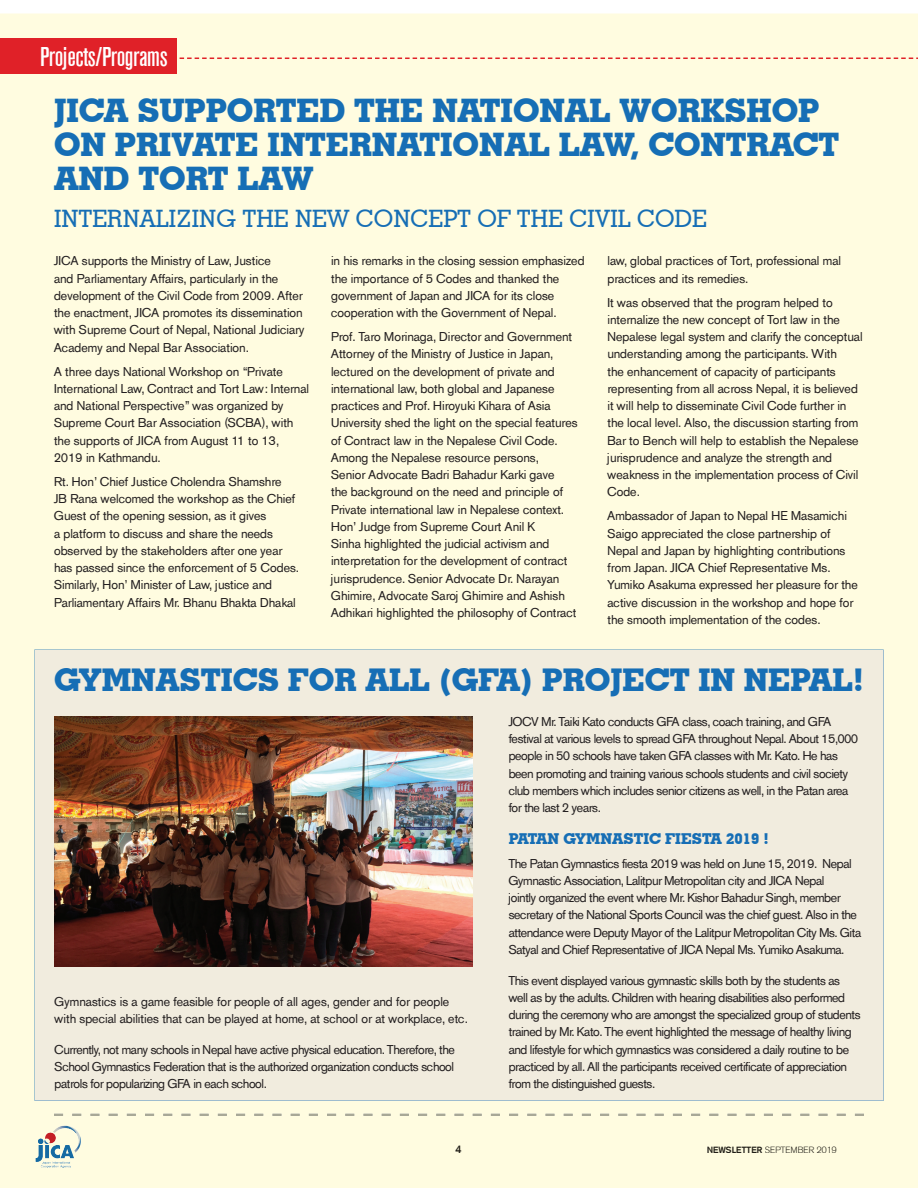
<style>
.page{position:relative;width:918px;height:1188px;background:#fff}
.page>*{position:absolute;margin:0;border:0;box-sizing:border-box;transform-origin:0 0}
.t1{font:700 32.4px/34.2px "Geometric Slab 703 BT Xtra";color:#166eb5}
.t2{font:700 31.35px "Geometric Slab 703 BT Xtra";color:#166eb5}
.t3{font:500 27px "A750 Sans Cd";color:#fff}
.t4{font:500 24px "Geometric Slab 703 BT";color:#166eb5}
.t5{font:700 15px "Geometric Slab 703 BT Xtra";color:#166eb5}
.t6{font:12.75px/17.2px "A750 Sans";color:#231f20}
.t7{font:12.75px/17.2px "A750 Sans";letter-spacing:-.03em;color:#231f20}
.t8{font:500 10.8px "A750 Sans";color:#231f20}
.t9{font:300 9px "A750 Sans";color:#231f20}
.s1{font-weight:500}
</style>
<div class="page">
<div style="left:0;top:14px;width:918px;height:1174px;background:#fffce0"></div>
<div style="left:708px;top:1146px;width:54px;height:7px;background:#fffce0"></div>
<div style="left:765px;top:1146px;width:71px;height:7px;background:#fffce0"></div>
<svg style="left:456px;top:1146px;width:5px;height:7px"></svg>
<svg style="left:855px;top:1114px;width:9px;height:2px"></svg>
<svg style="left:837px;top:1114px;width:9px;height:2px"></svg>
<svg style="left:818px;top:1114px;width:10px;height:2px"></svg>
<svg style="left:800px;top:1114px;width:9px;height:2px"></svg>
<svg style="left:782px;top:1114px;width:9px;height:2px"></svg>
<svg style="left:764px;top:1114px;width:9px;height:2px"></svg>
<svg style="left:746px;top:1114px;width:9px;height:2px"></svg>
<svg style="left:727px;top:1114px;width:10px;height:2px"></svg>
<svg style="left:709px;top:1114px;width:9px;height:2px"></svg>
<svg style="left:691px;top:1114px;width:9px;height:2px"></svg>
<svg style="left:673px;top:1114px;width:9px;height:2px"></svg>
<svg style="left:655px;top:1114px;width:9px;height:2px"></svg>
<svg style="left:636px;top:1114px;width:10px;height:2px"></svg>
<svg style="left:618px;top:1114px;width:9px;height:2px"></svg>
<svg style="left:600px;top:1114px;width:9px;height:2px"></svg>
<svg style="left:582px;top:1114px;width:9px;height:2px"></svg>
<svg style="left:564px;top:1114px;width:9px;height:2px"></svg>
<svg style="left:545px;top:1114px;width:10px;height:2px"></svg>
<svg style="left:527px;top:1114px;width:9px;height:2px"></svg>
<svg style="left:509px;top:1114px;width:9px;height:2px"></svg>
<svg style="left:491px;top:1114px;width:9px;height:2px"></svg>
<svg style="left:473px;top:1114px;width:9px;height:2px"></svg>
<svg style="left:454px;top:1114px;width:10px;height:2px"></svg>
<svg style="left:436px;top:1114px;width:9px;height:2px"></svg>
<svg style="left:418px;top:1114px;width:9px;height:2px"></svg>
<svg style="left:400px;top:1114px;width:9px;height:2px"></svg>
<svg style="left:382px;top:1114px;width:9px;height:2px"></svg>
<svg style="left:363px;top:1114px;width:10px;height:2px"></svg>
<svg style="left:345px;top:1114px;width:9px;height:2px"></svg>
<svg style="left:327px;top:1114px;width:9px;height:2px"></svg>
<svg style="left:309px;top:1114px;width:9px;height:2px"></svg>
<svg style="left:291px;top:1114px;width:9px;height:2px"></svg>
<svg style="left:272px;top:1114px;width:10px;height:2px"></svg>
<svg style="left:254px;top:1114px;width:9px;height:2px"></svg>
<svg style="left:236px;top:1114px;width:9px;height:2px"></svg>
<svg style="left:218px;top:1114px;width:9px;height:2px"></svg>
<svg style="left:200px;top:1114px;width:9px;height:2px"></svg>
<svg style="left:181px;top:1114px;width:10px;height:2px"></svg>
<svg style="left:163px;top:1114px;width:9px;height:2px"></svg>
<svg style="left:145px;top:1114px;width:9px;height:2px"></svg>
<svg style="left:127px;top:1114px;width:9px;height:2px"></svg>
<svg style="left:109px;top:1114px;width:9px;height:2px"></svg>
<svg style="left:90px;top:1114px;width:10px;height:2px"></svg>
<svg style="left:72px;top:1114px;width:9px;height:2px"></svg>
<svg style="left:54px;top:1114px;width:9px;height:2px"></svg>
<svg style="left:36px;top:1138px;width:8px;height:24px"></svg>
<svg style="left:177px;top:58px;width:741px;height:1px"></svg>
<div style="left:0;top:39px;width:177px;height:35px;background:#e02128"></div>
<div style="left:35px;top:650px;width:849px;height:451px;background:#f1ecde"></div>
<img style="left:54px;top:716px;width:418px;height:251px">
<img style="left:53px;top:1126px;width:23px;height:8px">
<h3 class="t3" style="left:40px;top:42px;width:129px">Projects/Programs</h3>
<h1 class="t1" style="left:54px;top:93px;width:787px">JICA SUPPORTED THE NATIONAL WORKSHOP<br>ON PRIVATE INTERNATIONAL LAW, CONTRACT<br>AND TORT LAW</h1>
<h3 class="t4" style="left:54px;top:204px;width:654px">INTERNALIZING THE NEW CONCEPT OF THE CIVIL CODE</h3>
<p class="t6" style="left:54px;top:252px;width:252px">JICA supports the Ministry of Law, Justice<br>and Parliamentary Affairs, particularly in the development of the Civil Code from 2009. After the enactment, JICA promotes its dissemination with Supreme Court of Nepal, National Judiciary Academy and Nepal Bar Association.</p>
<p class="t6" style="left:54px;top:363px;width:257px">A three days National Workshop on “Private International Law, Contract and Tort Law: Internal and National Perspective” was organized by Supreme Court Bar Association (SCBA), with the supports of JICA from August 11 to 13, 2019 in Kathmandu.</p>
<p class="t6" style="left:54px;top:473px;width:246px">Rt. Hon’ Chief Justice Cholendra Shamshre<br>JB Rana welcomed the workshop as the Chief Guest of the opening session, as it gives<br>a platform to discuss and share the needs observed by the stakeholders after one year has passed since the enforcement of 5 Codes.<br>Similarly, Hon’ Minister of Law, justice and Parliamentary Affairs Mr. Bhanu Bhakta Dhakal</p>
<p class="t6" style="left:331px;top:252px;width:255px">in his remarks in the closing session emphasized the importance of 5 Codes and thanked the government of Japan and JICA for its close cooperation with the Government of Nepal.</p>
<p class="t6" style="left:331px;top:328px;width:248px">Prof. Taro Morinaga, Director and Government Attorney of the Ministry of Justice in Japan, lectured on the development of private and international law, both global and Japanese practices and Prof. Hiroyuki Kihara of Asia University shed the light on the special features of Contract law in the Nepalese Civil Code.<br>Among the Nepalese resource persons,<br>Senior Advocate Badri Bahadur Karki gave<br>the background on the need and principle of Private international law in Nepalese context.<br>Hon’ Judge from Supreme Court Anil K<br>Sinha highlighted the judicial activism and interpretation for the development of contract jurisprudence. Senior Advocate Dr. Narayan Ghimire, Advocate Saroj Ghimire and Ashish Adhikari highlighted the philosophy of Contract</p>
<p class="t6" style="left:607px;top:252px;width:235px">law, global practices of Tort, professional mal practices and its remedies.</p>
<p class="t6" style="left:607px;top:294px;width:257px">It was observed that the program helped to internalize the new concept of Tort law in the Nepalese legal system and clarify the conceptual understanding among the participants. With<br>the enhancement of capacity of participants representing from all across Nepal, it is believed it will help to disseminate Civil Code further in the local level. Also, the discussion starting from Bar to Bench will help to establish the Nepalese jurisprudence and analyze the strength and weakness in the implementation process of Civil Code.</p>
<p class="t6" style="left:607px;top:507px;width:252px">Ambassador of Japan to Nepal HE Masamichi Saigo appreciated the close partnership of Nepal and Japan by highlighting contributions from Japan. JICA Chief Representative Ms.<br>Yumiko Asakuma expressed her pleasure for the active discussion in the workshop and hope for the smooth implementation of the codes.</p>
<h2 class="t2" style="left:54px;top:661px;width:812px">GYMNASTICS FOR ALL (GFA) PROJECT IN NEPAL!</h2>
<p class="t6" style="left:55px;top:993px;width:414px">Gymnastics is a game feasible for people of all ages, gender and for people with special abilities that can be played at home, at school or at workplace, etc.</p>
<p class="t6" style="left:55px;top:1041px;width:402px;text-align:justify">Currently, not many schools in Nepal have active physical education. Therefore, the School Gymnastics Federation that is the authorized organization conducts school patrols for popularizing GFA in each school.</p>
<p class="t7" style="left:509px;top:713px;width:351px">JOCV Mr. Taiki Kato conducts GFA class, coach training, and GFA festival at various levels to spread GFA throughout Nepal. About 15,000 people in 50 schools have taken GFA classes with Mr. Kato. He has been promoting and training various schools students and civil society club members which includes senior citizens as well, in the Patan area for the last 2 years.</p>
<p class="t5" style="left:509px;top:829px;width:262px">PATAN GYMNASTIC FIESTA 2019 !</p>
<p class="t7" style="left:509px;top:855px;width:354px">The Patan Gymnastics fiesta 2019 was held on June 15, 2019. Nepal Gymnastic Association, Lalitpur Metropolitan city and JICA Nepal<br>jointly organized the event where Mr. Kishor Bahadur Singh, member secretary of the National Sports Council was the chief guest. Also in the attendance were Deputy Mayor of the Lalitpur Metropolitan City Ms. Gita Satyal and Chief Representative of JICA Nepal Ms. Yumiko Asakuma.</p>
<p class="t7" style="left:509px;top:972px;width:354px">This event displayed various gymnastic skills both by the students as well as by the adults. Children with hearing disabilities also performed during the ceremony who are amongst the specialized group of students trained by Mr. Kato. The event highlighted the message of healthy living and lifestyle for which gymnastics was considered a daily routine to be practiced by all. All the participants received certificate of appreciation from the distinguished guests.</p>
<p class="t8" style="left:456px;top:1143px;width:7px">4</p>
<p class="t9" style="left:707px;top:1145px;width:131px"><span class="s1">NEWSLETTER</span> SEPTEMBER 2019</p>
</div>
